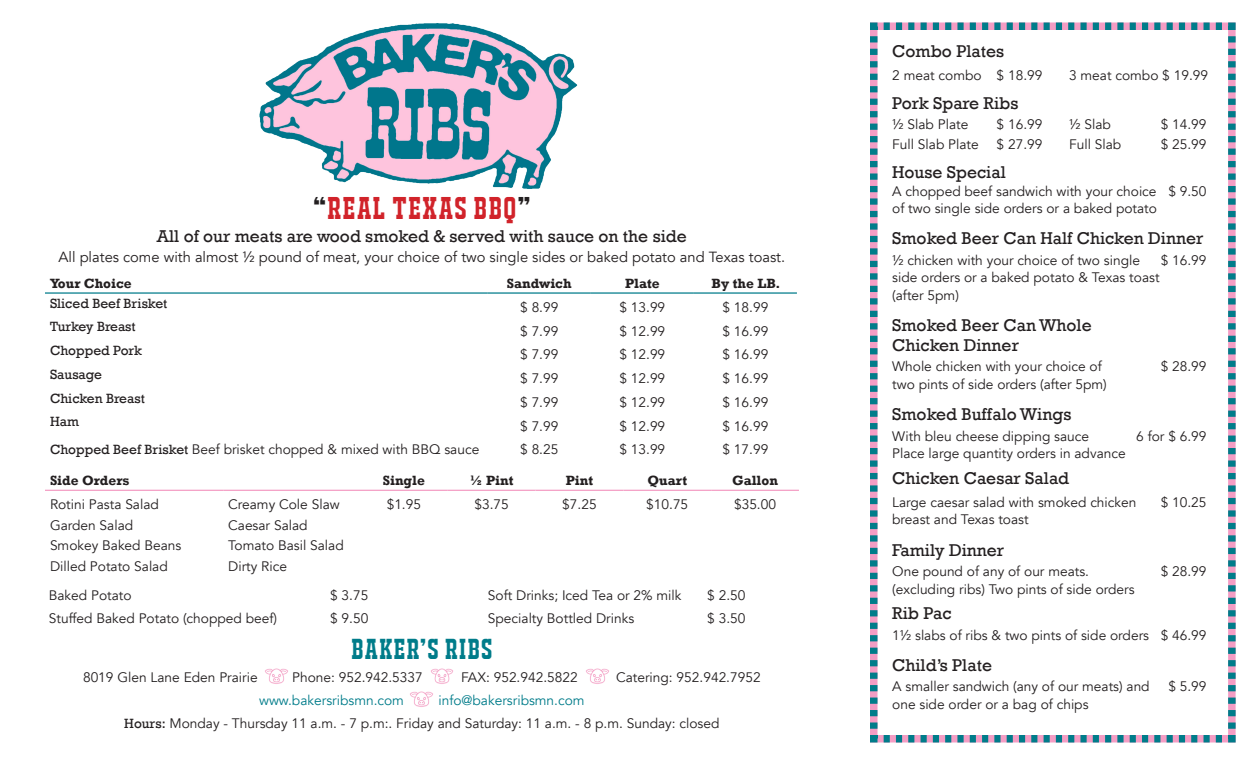
<style>
.page{position:relative;width:1260px;height:765px;background:#fff}
.page>*{position:absolute;margin:0;border:0;box-sizing:border-box;transform-origin:0 0}
.headings{font:30px "JACKPORTREGULARNCV";letter-spacing:.05em;color:#d1232a}
.t1{font:27.5px "JACKPORTREGULARNCV";letter-spacing:.05em;color:#007c8a}
.headings-2{font:17.5px/20px "Rockwell";color:#231f20}
.t2{font:14.75px "Avenir";color:#231f20}
.t3{font:13.75px/17.5px "Avenir";color:#231f20}
.t4{font:700 13.75px "Rockwell";color:#231f20}
.t5{font:13.75px "Rockwell";color:#231f20}
.t6{font:13.75px "Avenir";color:#007c8a}
.s1{color:#231f20}
.s2{font-family:"Rockwell"}
</style>
<div class="page">
<hr style="left:45px;top:292px;width:443px;height:2px;background:#007c8a">
<hr style="left:488px;top:292px;width:103px;height:2px;background:#007c8a">
<hr style="left:591px;top:292px;width:103px;height:2px;background:#007c8a">
<hr style="left:694px;top:292px;width:103px;height:2px;background:#007c8a">
<hr style="left:45px;top:490px;width:178px;height:1px;background:#f49dc4">
<hr style="left:223px;top:490px;width:137px;height:1px;background:#f49dc4">
<hr style="left:360px;top:490px;width:88px;height:1px;background:#f49dc4">
<hr style="left:448px;top:490px;width:88px;height:1px;background:#f49dc4">
<hr style="left:536px;top:490px;width:87px;height:1px;background:#f49dc4">
<hr style="left:623px;top:490px;width:88px;height:1px;background:#f49dc4">
<hr style="left:711px;top:490px;width:88px;height:1px;background:#f49dc4">
<img style="left:259px;top:23px;width:319px;height:166px">
<img style="left:265px;top:668px;width:23px;height:16px">
<img style="left:431px;top:668px;width:22px;height:16px">
<img style="left:410px;top:691px;width:23px;height:16px">
<svg style="left:870px;top:22px;width:366px;height:721px"></svg>
<img style="left:586px;top:668px;width:23px;height:16px">
<p class="headings" style="left:314px;top:185px;width:218px"><span class="s1">“</span>REAL TEXAS BBQ<span class="s1">”</span></p>
<p class="headings-2" style="left:157px;top:226px;width:531px">All of our meats are wood smoked &amp; served with sauce on the side</p>
<p class="t2" style="left:58px;top:248px;width:728px">All plates come with almost ½ pound of meat, your choice of two single sides or baked potato and Texas toast.</p>
<p class="t4" style="left:50px;top:275px;width:83px">Your Choice</p>
<p class="t4" style="left:507px;top:275px;width:66px">Sandwich</p>
<p class="t4" style="left:625px;top:275px;width:36px">Plate</p>
<p class="t4" style="left:712px;top:275px;width:70px">By the LB.</p>
<p class="t5" style="left:50px;top:295px;width:119px">Sliced Beef Brisket</p>
<p class="t3" style="left:520px;top:299px;width:40px">$ 8.99</p>
<p class="t3" style="left:619px;top:299px;width:47px">$ 13.99</p>
<p class="t3" style="left:722px;top:299px;width:47px">$ 18.99</p>
<p class="t5" style="left:50px;top:319px;width:87px">Turkey Breast</p>
<p class="t3" style="left:520px;top:322px;width:40px">$ 7.99</p>
<p class="t3" style="left:619px;top:322px;width:47px">$ 12.99</p>
<p class="t3" style="left:722px;top:322px;width:47px">$ 16.99</p>
<p class="t5" style="left:50px;top:343px;width:94px">Chopped Pork</p>
<p class="t3" style="left:520px;top:346px;width:40px">$ 7.99</p>
<p class="t3" style="left:619px;top:346px;width:47px">$ 12.99</p>
<p class="t3" style="left:722px;top:346px;width:47px">$ 16.99</p>
<p class="t5" style="left:50px;top:366px;width:54px">Sausage</p>
<p class="t3" style="left:520px;top:370px;width:40px">$ 7.99</p>
<p class="t3" style="left:619px;top:370px;width:47px">$ 12.99</p>
<p class="t3" style="left:722px;top:370px;width:47px">$ 16.99</p>
<p class="t5" style="left:50px;top:390px;width:96px">Chicken Breast</p>
<p class="t3" style="left:520px;top:394px;width:40px">$ 7.99</p>
<p class="t3" style="left:619px;top:394px;width:47px">$ 12.99</p>
<p class="t3" style="left:722px;top:394px;width:47px">$ 16.99</p>
<p class="t5" style="left:50px;top:414px;width:30px">Ham</p>
<p class="t3" style="left:520px;top:417px;width:40px">$ 7.99</p>
<p class="t3" style="left:619px;top:417px;width:47px">$ 12.99</p>
<p class="t3" style="left:722px;top:417px;width:47px">$ 16.99</p>
<p class="t3" style="left:50px;top:441px;width:431px"><span class="s2">Chopped Beef Brisket</span> Beef brisket chopped &amp; mixed with BBQ sauce</p>
<p class="t3" style="left:520px;top:441px;width:40px">$ 8.25</p>
<p class="t3" style="left:619px;top:441px;width:47px">$ 13.99</p>
<p class="t3" style="left:722px;top:441px;width:47px">$ 17.99</p>
<p class="t4" style="left:50px;top:472px;width:81px">Side Orders</p>
<p class="t4" style="left:383px;top:472px;width:44px">Single</p>
<p class="t4" style="left:470px;top:472px;width:45px">½ Pint</p>
<p class="t4" style="left:566px;top:472px;width:29px">Pint</p>
<p class="t4" style="left:647px;top:472px;width:41px">Quart</p>
<p class="t4" style="left:732px;top:472px;width:47px">Gallon</p>
<p class="t3" style="left:50px;top:496px;width:110px">Rotini Pasta Salad</p>
<p class="t3" style="left:50px;top:516px;width:85px">Garden Salad</p>
<p class="t3" style="left:50px;top:537px;width:133px">Smokey Baked Beans</p>
<p class="t3" style="left:50px;top:558px;width:119px">Dilled Potato Salad</p>
<p class="t3" style="left:387px;top:496px;width:36px">$1.95</p>
<p class="t3" style="left:474px;top:496px;width:36px">$3.75</p>
<p class="t3" style="left:562px;top:496px;width:36px">$7.25</p>
<p class="t3" style="left:646px;top:496px;width:44px">$10.75</p>
<p class="t3" style="left:734px;top:496px;width:44px">$35.00</p>
<p class="t3" style="left:228px;top:496px;width:113px">Creamy Cole Slaw</p>
<p class="t3" style="left:228px;top:516px;width:81px">Caesar Salad</p>
<p class="t3" style="left:228px;top:537px;width:117px">Tomato Basil Salad</p>
<p class="t3" style="left:228px;top:558px;width:60px">Dirty Rice</p>
<p class="t3" style="left:49px;top:586px;width:84px">Baked Potato</p>
<p class="t3" style="left:330px;top:586px;width:40px">$ 3.75</p>
<p class="t3" style="left:488px;top:586px;width:195px">Soft Drinks; Iced Tea or 2% milk</p>
<p class="t3" style="left:707px;top:586px;width:40px">$ 2.50</p>
<p class="t3" style="left:49px;top:610px;width:230px">Stuffed Baked Potato (chopped beef)</p>
<p class="t3" style="left:330px;top:610px;width:40px">$ 9.50</p>
<p class="t3" style="left:488px;top:610px;width:148px">Specialty Bottled Drinks</p>
<p class="t3" style="left:707px;top:610px;width:40px">$ 3.50</p>
<p class="t1" style="left:351px;top:628px;width:142px">BAKER’S RIBS</p>
<p class="t3" style="left:83px;top:668px;width:176px">8019 Glen Lane Eden Prairie</p>
<p class="t3" style="left:292px;top:668px;width:132px">Phone: 952.942.5337</p>
<p class="t3" style="left:461px;top:668px;width:118px">FAX: 952.942.5822</p>
<p class="t3" style="left:616px;top:668px;width:146px">Catering: 952.942.7952</p>
<p class="t6" style="left:259px;top:692px;width:146px">www.bakersribsmn.com</p>
<p class="t6" style="left:438px;top:692px;width:148px">info@bakersribsmn.com</p>
<p class="t3" style="left:124px;top:715px;width:597px"><span class="s2">Hours:</span> Monday - Thursday 11 a.m. - 7 p.m:. Friday and Saturday: 11 a.m. - 8 p.m. Sunday: closed</p>
<p class="headings-2" style="left:892px;top:42px;width:113px">Combo Plates</p>
<p class="t3" style="left:892px;top:67px;width:152px">2 meat combo $ 18.99</p>
<p class="t3" style="left:1069px;top:67px;width:141px">3 meat combo $ 19.99</p>
<p class="headings-2" style="left:892px;top:93px;width:128px">Pork Spare Ribs</p>
<p class="t3" style="left:892px;top:116px;width:78px">½ Slab Plate</p>
<p class="t3" style="left:997px;top:116px;width:47px">$ 16.99</p>
<p class="t3" style="left:1069px;top:116px;width:43px">½ Slab</p>
<p class="t3" style="left:1161px;top:116px;width:47px">$ 14.99</p>
<p class="t3" style="left:892px;top:136px;width:88px">Full Slab Plate</p>
<p class="t3" style="left:997px;top:136px;width:47px">$ 27.99</p>
<p class="t3" style="left:1069px;top:136px;width:54px">Full Slab</p>
<p class="t3" style="left:1161px;top:136px;width:47px">$ 25.99</p>
<p class="headings-2" style="left:892px;top:162px;width:115px">House Special</p>
<p class="t3" style="left:892px;top:182px;width:316px">A chopped beef sandwich with your choice $ 9.50 of two single side orders or a baked potato</p>
<p class="headings-2" style="left:892px;top:229px;width:313px">Smoked Beer Can Half Chicken Dinner</p>
<p class="t3" style="left:892px;top:252px;width:249px">½ chicken with your choice of two single</p>
<p class="t3" style="left:1161px;top:252px;width:47px">$ 16.99</p>
<p class="t3" style="left:892px;top:269px;width:269px">side orders or a baked potato &amp; Texas toast (after 5pm)</p>
<p class="headings-2" style="left:892px;top:315px;width:201px">Smoked Beer Can Whole<br>Chicken Dinner</p>
<p class="t3" style="left:892px;top:358px;width:211px">Whole chicken with your choice of</p>
<p class="t3" style="left:1161px;top:358px;width:47px">$ 28.99</p>
<p class="t3" style="left:892px;top:376px;width:216px">two pints of side orders (after 5pm)</p>
<p class="headings-2" style="left:892px;top:405px;width:181px">Smoked Buffalo Wings</p>
<p class="t3" style="left:892px;top:427px;width:198px">With bleu cheese dipping sauce</p>
<p class="t3" style="left:1136px;top:427px;width:72px">6 for $ 6.99</p>
<p class="t3" style="left:892px;top:445px;width:235px">Place large quantity orders in advance</p>
<p class="headings-2" style="left:892px;top:468px;width:179px">Chicken Caesar Salad</p>
<p class="t3" style="left:892px;top:494px;width:246px">Large caesar salad with smoked chicken</p>
<p class="t3" style="left:1161px;top:494px;width:47px">$ 10.25</p>
<p class="t3" style="left:892px;top:511px;width:138px">breast and Texas toast</p>
<p class="headings-2" style="left:892px;top:540px;width:114px">Family Dinner</p>
<p class="t3" style="left:892px;top:563px;width:198px">One pound of any of our meats.</p>
<p class="t3" style="left:1161px;top:563px;width:47px">$ 28.99</p>
<p class="t3" style="left:892px;top:580px;width:244px">(excluding ribs) Two pints of side orders</p>
<p class="headings-2" style="left:892px;top:604px;width:61px">Rib Pac</p>
<p class="t3" style="left:892px;top:626px;width:316px">1½ slabs of ribs &amp; two pints of side orders $ 46.99</p>
<p class="headings-2" style="left:892px;top:655px;width:101px">Child’s Plate</p>
<p class="t3" style="left:892px;top:678px;width:259px">A smaller sandwich (any of our meats) and</p>
<p class="t3" style="left:1168px;top:678px;width:40px">$ 5.99</p>
<p class="t3" style="left:892px;top:696px;width:198px">one side order or a bag of chips</p>
</div>
